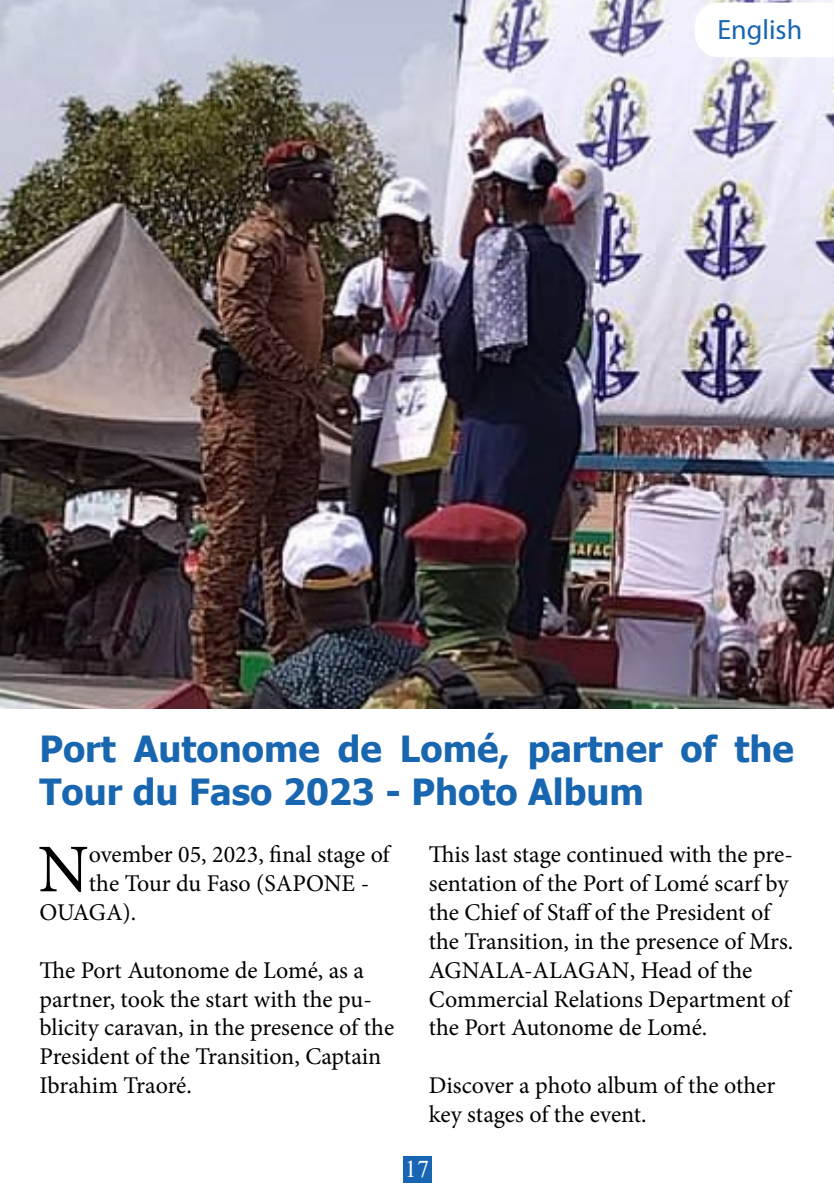
<style>
.page{position:relative;width:834px;height:1191px;background:#fff}
.page>*{position:absolute;margin:0;border:0;box-sizing:border-box;transform-origin:0 0}
.t1{font:68.4px "Minion Pro";color:#000}
.t2{font:700 36px/43.2px "Tahoma";color:#1966b0}
.t3{font:28px "Myriad Pro";color:#1966b0}
.t4{font:24px/28.8px "Minion Pro";letter-spacing:-.005em;color:#000}
.t5{font:24px "Times New Roman";color:#fff}
</style>
<div class="page">
<div style="left:403px;top:1156px;width:28px;height:26px;background:#1865b3"></div>
<img style="left:0;top:0;width:833px;height:709px">
<svg style="left:694px;top:3px;width:139px;height:54px"></svg>
<p class="t3" style="left:717px;top:13px;width:86px">English</p>
<h2 class="t2" style="left:39px;top:728px;width:756px">Port Autonome de Lomé, partner of the<br>Tour du Faso 2023 - Photo Album</h2>
<h1 class="t1" style="left:38px;top:823px;width:52px">N</h1>
<p class="t4" style="left:89px;top:840px;width:302px">ovember 05, 2023, final stage of</p>
<p class="t4" style="left:89px;top:869px;width:282px">the Tour du Faso (SAPONE -</p>
<p class="t4" style="left:39px;top:898px;width:98px">OUAGA).</p>
<p class="t4" style="left:39px;top:955px;width:356px">The Port Autonome de Lomé, as a partner, took the start with the pu&shy;blicity caravan, in the presence of the<br>President of the Transition, Captain<br>Ibrahim Traoré.</p>
<p class="t4" style="left:428px;top:840px;width:366px">This last stage continued with the pre&shy;sentation of the Port of Lomé scarf by the Chief of Staff of the President of the Transition, in the presence of Mrs.<br>AGNALA-ALAGAN, Head of the Commercial Relations Department of the Port Autonome de Lomé.</p>
<p class="t4" style="left:428px;top:1071px;width:348px">Discover a photo album of the other key stages of the event.</p>
<p class="t5" style="left:405px;top:1152px;width:25px">17</p>
</div>
